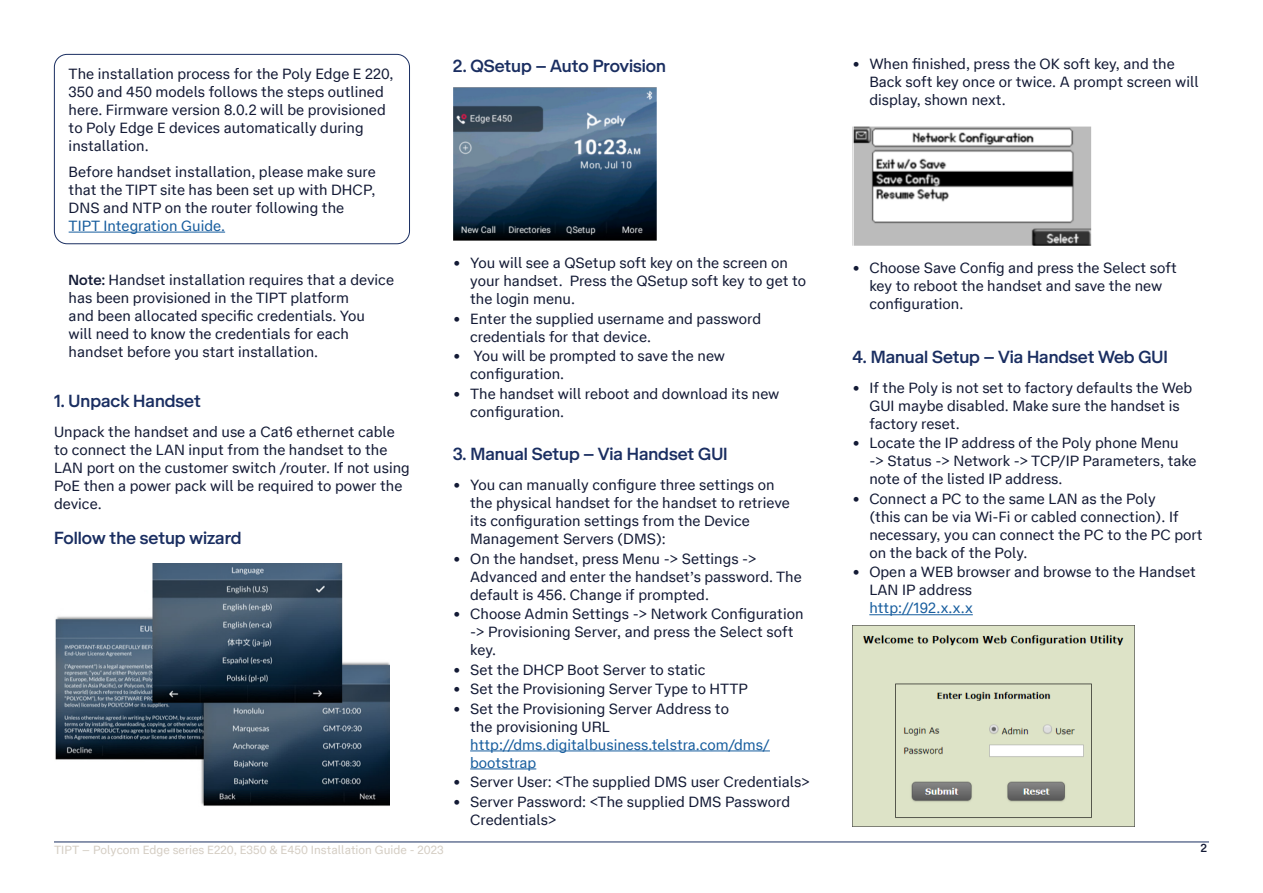
<style>
.page{position:relative;width:1263px;height:893px;background:#fff}
.page>*{position:absolute;margin:0;border:0;box-sizing:border-box;transform-origin:0 0}
.t1{font:500 18px "Telstra Display";color:#1a2e61}
.Body{font:15px/18px "Telstra Text";color:#131a35}
.t2{font:12px "Telstra Text";color:#d4cdc3}
.t3{font:500 12px "Telstra Display";color:#131a35}
.s1{color:#175d9e}
.s2{font-family:"Telstra Display";font-weight:500}
</style>
<div class="page">
<hr style="left:470px;top:750px;width:300px;height:1px;background:#175d9e">
<hr style="left:470px;top:768px;width:66px;height:1px;background:#175d9e">
<hr style="left:869px;top:614px;width:104px;height:1px;background:#175d9e">
<hr style="left:69px;top:232px;width:156px;height:1px;background:#175d9e">
<div style="left:54px;top:54px;width:356px;height:190px;border:1px solid #1a2e61;border-radius:13px"></div>
<img style="left:55px;top:564px;width:334px;height:242px">
<img style="left:453px;top:87px;width:204px;height:154px">
<img style="left:852px;top:626px;width:283px;height:201px">
<img style="left:852px;top:127px;width:240px;height:118px">
<hr style="left:54px;top:842px;width:1155px;height:1px;background:#1a2e61">
<p class="Body" style="left:69px;top:64px;width:326px">The installation process for the Poly Edge E 220, 350 and 450 models follows the steps outlined here. Firmware version 8.0.2 will be provisioned to Poly Edge E devices automatically during installation.</p>
<p class="Body" style="left:69px;top:162px;width:309px">Before handset installation, please make sure that the TIPT site has been set up with DHCP, DNS and NTP on the router following the <span class="s1">TIPT Integration Guide.</span></p>
<p class="Body" style="left:69px;top:270px;width:327px"><span class="s2">Note:</span> Handset installation requires that a device has been provisioned in the TIPT platform<br>and been allocated specific credentials. You<br>will need to know the credentials for each handset before you start installation.</p>
<p class="t1" style="left:54px;top:388px;width:148px">1. Unpack Handset</p>
<p class="Body" style="left:54px;top:422px;width:357px">Unpack the handset and use a Cat6 ethernet cable to connect the LAN input from the handset to the LAN port on the customer switch /router. If not using PoE then a power pack will be required to power the device.</p>
<p class="t1" style="left:54px;top:525px;width:189px">Follow the setup wizard</p>
<p class="t1" style="left:453px;top:53px;width:214px">2. QSetup – Auto Provision</p>
<p class="Body" style="left:869px;top:54px;width:331px;text-indent:-17px">• When finished, press the OK soft key, and the<br>Back soft key once or twice. A prompt screen will display, shown next.</p>
<p class="Body" style="left:470px;top:253px;width:337px;text-indent:-17px">• You will see a QSetup soft key on the screen on your handset. Press the QSetup soft key to get to the login menu.</p>
<p class="Body" style="left:470px;top:309px;width:292px;text-indent:-17px">• Enter the supplied username and password credentials for that device.</p>
<p class="Body" style="left:470px;top:346px;width:256px;text-indent:-17px">• You will be prompted to save the new configuration.</p>
<p class="Body" style="left:470px;top:384px;width:311px;text-indent:-17px">• The handset will reboot and download its new configuration.</p>
<p class="t1" style="left:453px;top:441px;width:276px">3. Manual Setup – Via Handset GUI</p>
<p class="Body" style="left:470px;top:475px;width:321px;text-indent:-17px">• You can manually configure three settings on the physical handset for the handset to retrieve its configuration settings from the Device Management Servers (DMS):</p>
<p class="Body" style="left:470px;top:548px;width:333px;text-indent:-17px">• On the handset, press Menu -&gt; Settings -&gt;<br>Advanced and enter the handset’s password. The default is 456. Change if prompted.</p>
<p class="Body" style="left:470px;top:604px;width:335px;text-indent:-17px">• Choose Admin Settings -&gt; Network Configuration -&gt; Provisioning Server, and press the Select soft key.</p>
<p class="Body" style="left:453px;top:659px;width:254px">• Set the DHCP Boot Server to static</p>
<p class="Body" style="left:453px;top:679px;width:296px">• Set the Provisioning Server Type to HTTP</p>
<p class="Body" style="left:470px;top:698px;width:301px;text-indent:-17px">• Set the Provisioning Server Address to<br>the provisioning URL <span class="s1">http://dms.digitalbusiness.telstra.com/dms/ bootstrap</span></p>
<p class="Body" style="left:453px;top:772px;width:358px">• Server User: &lt;The supplied DMS user Credentials&gt;</p>
<p class="Body" style="left:470px;top:791px;width:321px;text-indent:-17px">• Server Password: &lt;The supplied DMS Password<br>Credentials&gt;</p>
<p class="Body" style="left:869px;top:258px;width:309px;text-indent:-17px">• Choose Save Config and press the Select soft key to reboot the handset and save the new configuration.</p>
<p class="t1" style="left:852px;top:344px;width:317px">4. Manual Setup – Via Handset Web GUI</p>
<p class="Body" style="left:869px;top:378px;width:324px;text-indent:-17px">• If the Poly is not set to factory defaults the Web<br>GUI maybe disabled. Make sure the handset is factory reset.</p>
<p class="Body" style="left:869px;top:433px;width:329px;text-indent:-17px">• Locate the IP address of the Poly phone Menu -&gt; Status -&gt; Network -&gt; TCP/IP Parameters, take note of the listed IP address.</p>
<p class="Body" style="left:869px;top:489px;width:335px;text-indent:-17px">• Connect a PC to the same LAN as the Poly<br>(this can be via Wi-Fi or cabled connection). If necessary, you can connect the PC to the PC port on the back of the Poly.</p>
<p class="Body" style="left:869px;top:562px;width:328px;text-indent:-17px">• Open a WEB browser and browse to the Handset<br>LAN IP address<br><span class="s1">http://192.x.x.x</span></p>
<p class="t2" style="left:54px;top:841px;width:391px">TIPT – Polycom Edge series E220, E350 &amp; E450 Installation Guide - 2023</p>
<p class="t3" style="left:1201px;top:840px;width:8px">2</p>
</div>
